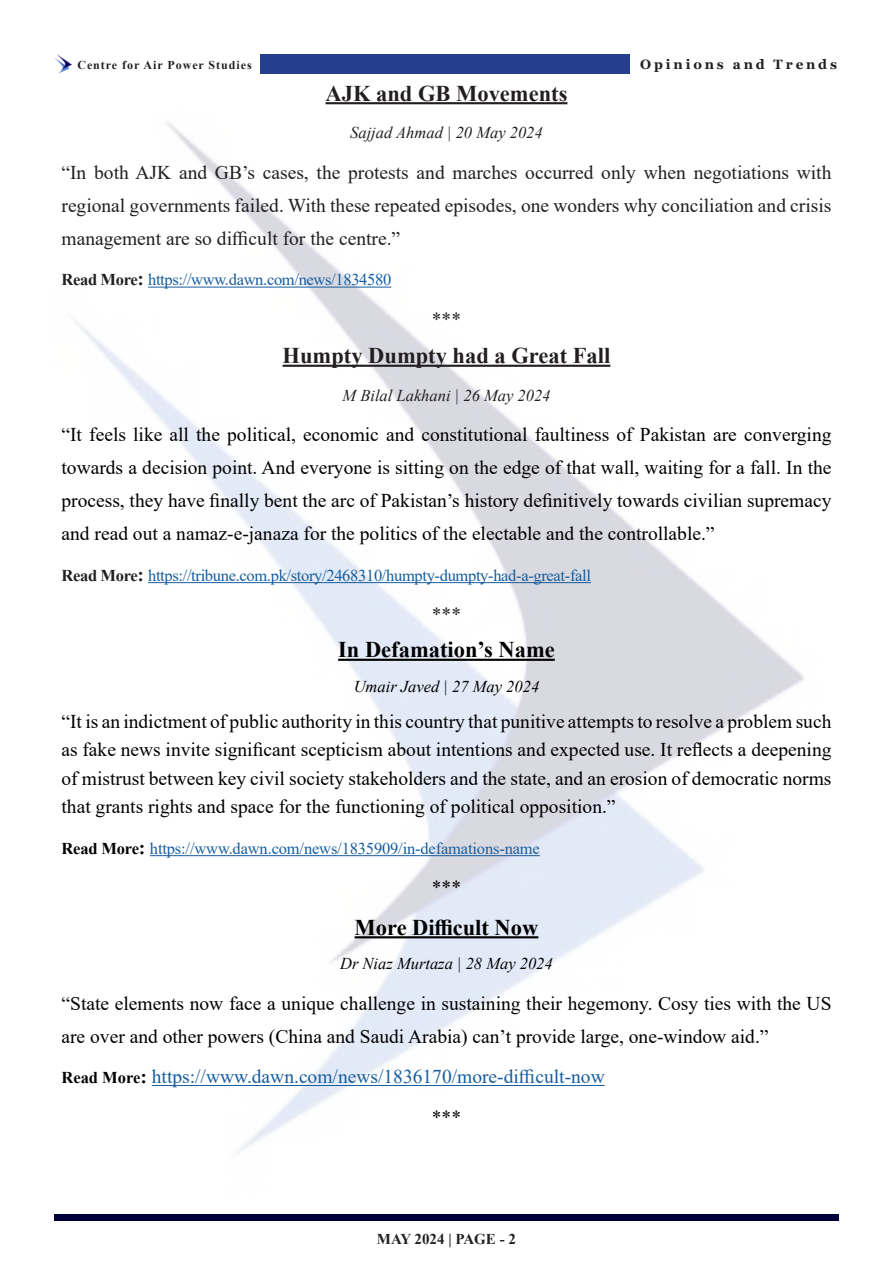
<style>
.page{position:relative;width:893px;height:1263px;background:#fff}
.page>*{position:absolute;margin:0;border:0;box-sizing:border-box;transform-origin:0 0}
.t1{font:700 22.5px "Times New Roman";color:#231f20}
.t2{font:700 22.5px "Times New Roman";color:#000}
.t3{font:19.5px/33px "Times New Roman";color:#000;text-align:justify}
.t4{font:19.5px/33px "Times New Roman";color:#231f20;text-align:justify}
.t5{font:19.5px/40.5px "Times New Roman";color:#175d9e}
.t6{font:16.5px "Times New Roman";letter-spacing:-.02em;color:#175d9e}
.t7{font:italic 16.5px "Times New Roman";color:#231f20}
.t8{font:italic 16.5px "Times New Roman";color:#000}
.t9{font:700 15px "Times New Roman";color:#231f20}
.t10{font:700 13.5px "Georgia";letter-spacing:.215em;color:#231f20}
.t11{font:700 12px "Times New Roman";letter-spacing:.08em;color:#231f20}
.s1{font-weight:700;color:#231f20}
.s2{font-weight:700;font-size:19.5px;color:#231f20}
.s3{font-weight:700;color:#000}
.s4{font-weight:700;font-size:19.5px;color:#000}
.s5{font-weight:700;font-size:16.5px;color:#000}
.s6{color:#000}
</style>
<div class="page">
<div style="left:55px;top:1215px;width:784px;height:6px;background:#00003a"></div>
<img style="left:55px;top:55px;width:17px;height:19px">
<div style="left:261px;top:54px;width:369px;height:20px;background:#253f8e"></div>
<img style="left:75px;top:121px;width:729px;height:1032px">
<hr style="left:326px;top:102px;width:241px;height:2px;background:#231f20">
<hr style="left:148px;top:287px;width:243px;height:1px;background:#175d9e">
<hr style="left:283px;top:365px;width:327px;height:2px;background:#231f20">
<hr style="left:148px;top:582px;width:443px;height:1px;background:#175d9e">
<hr style="left:338px;top:659px;width:217px;height:2px;background:#000">
<hr style="left:150px;top:855px;width:390px;height:1px;background:#175d9e">
<hr style="left:355px;top:936px;width:183px;height:2px;background:#000">
<hr style="left:152px;top:1085px;width:453px;height:1px;background:#175d9e">
<p class="t11" style="left:77px;top:61px;width:176px">Centre for Air Power Studies</p>
<p class="t10" style="left:640px;top:59px;width:199px">Opinions and Trends</p>
<p class="t1" style="left:326px;top:86px;width:243px">AJK and GB Movements</p>
<p class="t7" style="left:350px;top:127px;width:194px">Sajjad Ahmad | 20 May 2024</p>
<p class="t4" style="left:62px;top:158px;width:771px">“In both AJK and GB’s cases, the protests and marches occurred only when negotiations with regional governments failed. With these repeated episodes, one wonders why conciliation and crisis management are so difficult for the centre.”</p>
<p class="t6" style="left:62px;top:274px;width:331px"><span class="s1">Read More</span><span class="s2">:</span> https://www.dawn.com/news/1834580</p>
<p class="t4" style="left:432px;top:305px;width:31px">***</p>
<p class="t1" style="left:283px;top:348px;width:329px">Humpty Dumpty had a Great Fall</p>
<p class="t7" style="left:342px;top:389px;width:210px">M Bilal Lakhani | 26 May 2024</p>
<p class="t3" style="left:62px;top:420px;width:771px">“It feels like all the political, economic and constitutional faultiness of Pakistan are converging towards a decision point. And everyone is sitting on the edge of that wall, waiting for a fall. In the process, they have finally bent the arc of Pakistan’s history definitively towards civilian supremacy and read out a namaz-e-janaza for the politics of the electable and the controllable.”</p>
<p class="t6" style="left:62px;top:569px;width:531px"><span class="s1">Read More</span><span class="s2">:</span> https://tribune.com.pk/story/2468310/humpty-dumpty-had-a-great-fall</p>
<p class="t4" style="left:432px;top:600px;width:31px">***</p>
<p class="t2" style="left:338px;top:642px;width:218px">In Defamation’s Name</p>
<p class="t8" style="left:354px;top:680px;width:187px">Umair Javed | 27 May 2024</p>
<p class="t3" style="left:62px;top:709px;width:771px;line-height:28.5px">“It is an indictment of public authority in this country that punitive attempts to resolve a problem such as fake news invite significant scepticism about intentions and expected use. It reflects a deepening of mistrust between key civil society stakeholders and the state, and an erosion of democratic norms that grants rights and space for the functioning of political opposition.”</p>
<p class="t6" style="left:62px;top:842px;width:480px"><span class="s3">Read More</span><span class="s4">:</span> https://www.dawn.com/news/1835909/in-defamations-name</p>
<p class="t3" style="left:432px;top:873px;width:31px">***</p>
<p class="t2" style="left:355px;top:911px;width:185px">More Difficult Now</p>
<p class="t8" style="left:340px;top:958px;width:214px">Dr Niaz Murtaza | 28 May 2024</p>
<p class="t3" style="left:62px;top:989px;width:771px">“State elements now face a unique challenge in sustaining their hegemony. Cosy ties with the US are over and other powers (China and Saudi Arabia) can’t provide large, one-window aid.”</p>
<p class="t5" style="left:432px;top:1056px;width:174px;text-indent:-370px"><span class="s5">Read More</span><span class="s3">:</span> https://www.dawn.com/news/1836170/more-difficult-now <span class="s6">***</span></p>
<p class="t9" style="left:377px;top:1233px;width:140px">MAY 2024 | PAGE - 2</p>
</div>
